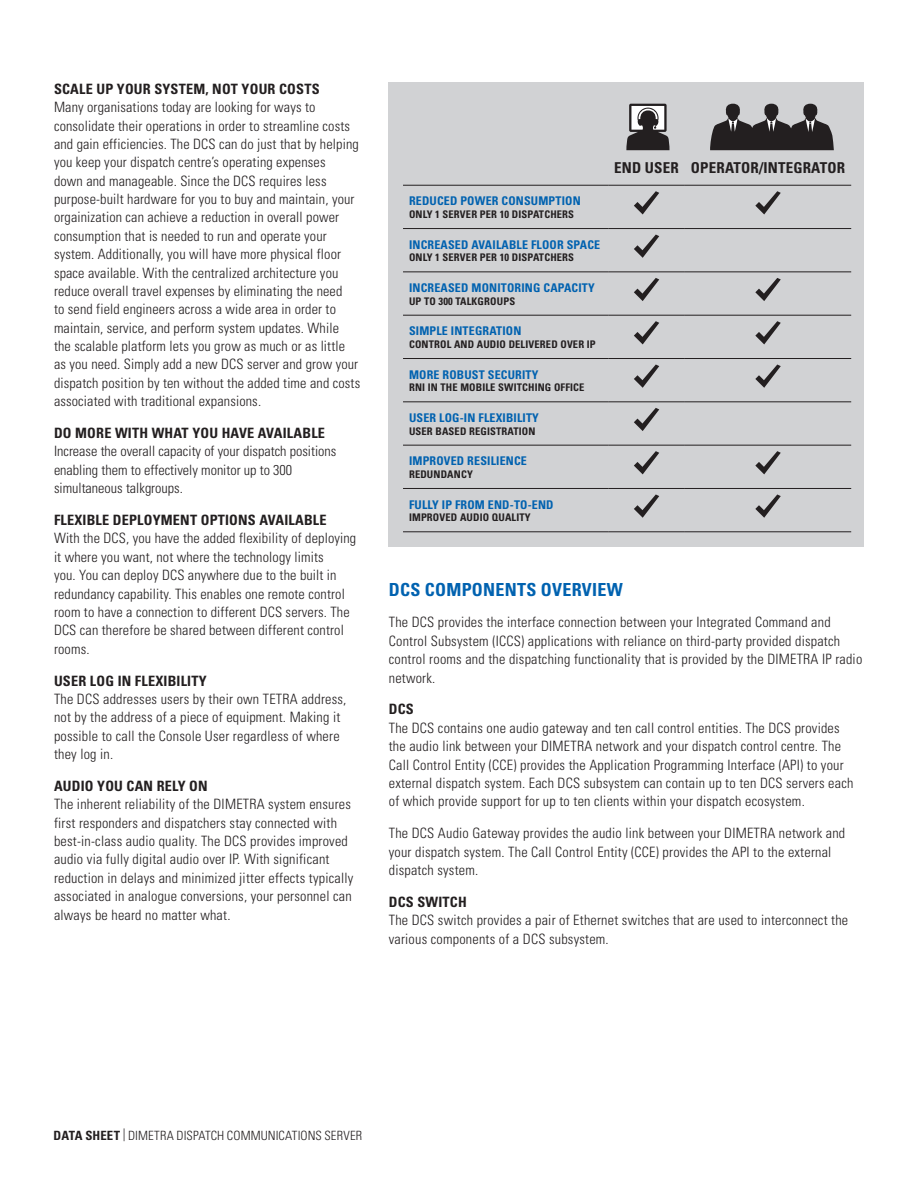
<style>
.page{position:relative;width:918px;height:1188px;background:#fff}
.page>*{position:absolute;margin:0;border:0;box-sizing:border-box;transform-origin:0 0}
.t1{font:700 condensed 18px "Univers";letter-spacing:.015em;color:#0162b0}
.t2{font:700 condensed 15px "Univers";letter-spacing:.015em;color:#231f20}
.t3{font:300 condensed 14.25px/18.3px "Univers";letter-spacing:.015em;color:#231f20}
.t4{font:300 condensed 12.75px "Univers";letter-spacing:.005em;color:#231f20}
.t5{font:700 condensed 12px "Univers";letter-spacing:.015em;color:#0162b0}
.t6{font:700 condensed 10.5px "Univers";letter-spacing:.015em;color:#231f20}
.s1{font-weight:700}
</style>
<div class="page">
<div style="left:389px;top:82px;width:475px;height:465px;background:#d1d2d4"></div>
<hr style="left:403px;top:185px;width:205px;height:1px;background:#231f20">
<hr style="left:608px;top:185px;width:77px;height:1px;background:#231f20">
<hr style="left:685px;top:185px;width:166px;height:1px;background:#231f20">
<hr style="left:403px;top:228px;width:205px;height:1px;background:#231f20">
<hr style="left:608px;top:228px;width:77px;height:1px;background:#231f20">
<hr style="left:685px;top:228px;width:166px;height:1px;background:#231f20">
<hr style="left:403px;top:272px;width:205px;height:1px;background:#231f20">
<hr style="left:608px;top:272px;width:77px;height:1px;background:#231f20">
<hr style="left:685px;top:272px;width:166px;height:1px;background:#231f20">
<hr style="left:403px;top:315px;width:205px;height:1px;background:#231f20">
<hr style="left:608px;top:315px;width:77px;height:1px;background:#231f20">
<hr style="left:685px;top:315px;width:166px;height:1px;background:#231f20">
<hr style="left:403px;top:358px;width:205px;height:1px;background:#231f20">
<hr style="left:608px;top:358px;width:77px;height:1px;background:#231f20">
<hr style="left:685px;top:358px;width:166px;height:1px;background:#231f20">
<hr style="left:403px;top:402px;width:205px;height:1px;background:#231f20">
<hr style="left:608px;top:402px;width:77px;height:1px;background:#231f20">
<hr style="left:685px;top:402px;width:166px;height:1px;background:#231f20">
<hr style="left:403px;top:445px;width:205px;height:1px;background:#231f20">
<hr style="left:608px;top:445px;width:77px;height:1px;background:#231f20">
<hr style="left:685px;top:445px;width:166px;height:1px;background:#231f20">
<hr style="left:403px;top:488px;width:205px;height:1px;background:#231f20">
<hr style="left:608px;top:488px;width:77px;height:1px;background:#231f20">
<hr style="left:685px;top:488px;width:166px;height:1px;background:#231f20">
<hr style="left:403px;top:532px;width:205px;height:1px;background:#231f20">
<hr style="left:608px;top:532px;width:77px;height:1px;background:#231f20">
<hr style="left:685px;top:532px;width:166px;height:1px;background:#231f20">
<svg style="left:634px;top:191px;width:25px;height:23px"></svg>
<svg style="left:755px;top:191px;width:26px;height:23px"></svg>
<svg style="left:634px;top:235px;width:25px;height:23px"></svg>
<svg style="left:634px;top:278px;width:25px;height:23px"></svg>
<svg style="left:755px;top:278px;width:26px;height:23px"></svg>
<svg style="left:634px;top:321px;width:25px;height:23px"></svg>
<svg style="left:755px;top:321px;width:26px;height:23px"></svg>
<svg style="left:634px;top:365px;width:25px;height:23px"></svg>
<svg style="left:755px;top:365px;width:26px;height:23px"></svg>
<svg style="left:634px;top:408px;width:25px;height:23px"></svg>
<svg style="left:634px;top:451px;width:25px;height:23px"></svg>
<svg style="left:755px;top:451px;width:26px;height:23px"></svg>
<svg style="left:634px;top:494px;width:25px;height:24px"></svg>
<svg style="left:755px;top:494px;width:26px;height:24px"></svg>
<svg style="left:626px;top:104px;width:44px;height:46px;background:#6c696a"></svg>
<svg style="left:710px;top:104px;width:124px;height:46px"></svg>
<p class="t3" style="left:54px;top:80px;width:308px"><span class="s1">SCALE UP YOUR SYSTEM, NOT YOUR COSTS<br></span>Many organisations today are looking for ways to consolidate their operations in order to streamline costs and gain efficiencies. The DCS can do just that by helping you keep your dispatch centre’s operating expenses<br>down and manageable. Since the DCS requires less purpose-built hardware for you to buy and maintain, your orgainization can achieve a reduction in overall power consumption that is needed to run and operate your system. Additionally, you will have more physical floor space available. With the centralized architecture you reduce overall travel expenses by eliminating the need<br>to send field engineers across a wide area in order to maintain, service, and perform system updates. While<br>the scalable platform lets you grow as much or as little as you need. Simply add a new DCS server and grow your dispatch position by ten without the added time and costs associated with traditional expansions.</p>
<p class="t3" style="left:54px;top:424px;width:284px"><span class="s1">DO MORE WITH WHAT YOU HAVE AVAILABLE </span>Increase the overall capacity of your dispatch positions enabling them to effectively monitor up to 300 simultaneous talkgroups.</p>
<p class="t3" style="left:54px;top:511px;width:304px"><span class="s1">FLEXIBLE DEPLOYMENT OPTIONS AVAILABLE<br></span>With the DCS, you have the added flexibility of deploying it where you want, not where the technology limits<br>you. You can deploy DCS anywhere due to the built in redundancy capability. This enables one remote control room to have a connection to different DCS servers. The DCS can therefore be shared between different control rooms.</p>
<p class="t3" style="left:54px;top:671px;width:294px"><span class="s1">USER LOG IN FLEXIBILITY<br></span>The DCS addresses users by their own TETRA address, not by the address of a piece of equipment. Making it possible to call the Console User regardless of where they log in.</p>
<p class="t3" style="left:54px;top:777px;width:301px"><span class="s1">AUDIO YOU CAN RELY ON<br></span>The inherent reliability of the DIMETRA system ensures first responders and dispatchers stay connected with best-in-class audio quality. The DCS provides improved audio via fully digital audio over IP. With significant reduction in delays and minimized jitter effects typically associated in analogue conversions, your personnel can always be heard no matter what.</p>
<p class="t5" style="left:409px;top:194px;width:173px">REDUCED POWER CONSUMPTION</p>
<p class="t6" style="left:409px;top:208px;width:167px">ONLY 1 SERVER PER 10 DISPATCHERS</p>
<p class="t5" style="left:409px;top:237px;width:193px">INCREASED AVAILABLE FLOOR SPACE</p>
<p class="t6" style="left:409px;top:251px;width:167px">ONLY 1 SERVER PER 10 DISPATCHERS</p>
<p class="t5" style="left:409px;top:280px;width:187px">INCREASED MONITORING CAPACITY</p>
<p class="t6" style="left:409px;top:294px;width:108px">UP TO 300 TALKGROUPS</p>
<p class="t5" style="left:409px;top:324px;width:114px">SIMPLE INTEGRATION</p>
<p class="t6" style="left:409px;top:338px;width:188px">CONTROL AND AUDIO DELIVERED OVER IP</p>
<p class="t5" style="left:409px;top:367px;width:131px">MORE ROBUST SECURITY</p>
<p class="t6" style="left:409px;top:381px;width:177px">RNI IN THE MOBILE SWITCHING OFFICE</p>
<p class="t5" style="left:409px;top:410px;width:131px">USER LOG-IN FLEXIBILITY</p>
<p class="t6" style="left:409px;top:424px;width:128px">USER BASED REGISTRATION</p>
<p class="t5" style="left:409px;top:454px;width:119px">IMPROVED RESILIENCE</p>
<p class="t6" style="left:409px;top:468px;width:65px">REDUNDANCY</p>
<p class="t5" style="left:409px;top:497px;width:146px">FULLY IP FROM END-TO-END</p>
<p class="t6" style="left:409px;top:511px;width:123px">IMPROVED AUDIO QUALITY</p>
<p class="t2" style="left:614px;top:159px;width:66px">END USER</p>
<p class="t2" style="left:691px;top:159px;width:156px">OPERATOR/INTEGRATOR</p>
<p class="t1" style="left:389px;top:578px;width:236px">DCS COMPONENTS OVERVIEW</p>
<p class="t3" style="left:389px;top:613px;width:475px">The DCS provides the interface connection between your Integrated Command and Control Subsystem (ICCS) applications with reliance on third-party provided dispatch control rooms and the dispatching functionality that is provided by the DIMETRA IP radio network.</p>
<p class="t3" style="left:389px;top:700px;width:466px"><span class="s1">DCS<br></span>The DCS contains one audio gateway and ten call control entities. The DCS provides the audio link between your DIMETRA network and your dispatch control centre. The Call Control Entity (CCE) provides the Application Programming Interface (API) to your external dispatch system. Each DCS subsystem can contain up to ten DCS servers each of which provide support for up to ten clients within your dispatch ecosystem.</p>
<p class="t3" style="left:389px;top:824px;width:458px">The DCS Audio Gateway provides the audio link between your DIMETRA network and your dispatch system. The Call Control Entity (CCE) provides the API to the external dispatch system.</p>
<p class="t3" style="left:389px;top:893px;width:461px"><span class="s1">DCS SWITCH<br></span>The DCS switch provides a pair of Ethernet switches that are used to interconnect the various components of a DCS subsystem.</p>
<p class="t4" style="left:54px;top:1128px;width:310px"><span class="s1">DATA SHEET</span> | DIMETRA DISPATCH COMMUNICATIONS SERVER</p>
</div>
